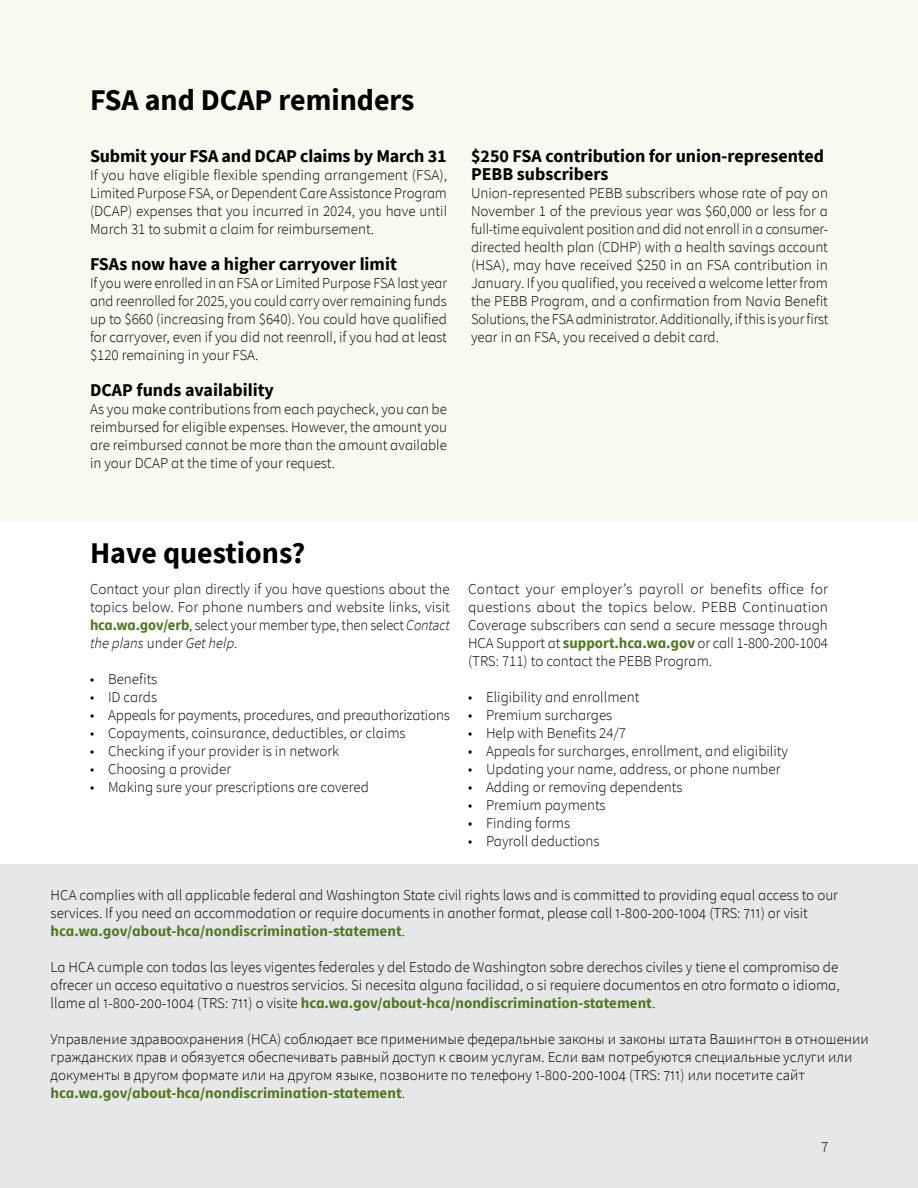
<style>
.page{position:relative;width:918px;height:1188px;background:#fff}
.page>*{position:absolute;margin:0;border:0;box-sizing:border-box;transform-origin:0 0}
.t1{font:700 30px "Source Sans Pro";color:#000}
.t2{font:700 18px/18px "Source Sans Pro";color:#000}
.t3{font:300 15px/18px "Source Sans Pro";color:#000;text-align:justify}
.s1{font-weight:700;color:#517720}
.s2{font-style:italic}
</style>
<div class="page">
<div style="left:0;top:0;width:918px;height:522px;background:#f6faef"></div>
<div style="left:0;top:864px;width:918px;height:324px;background:#e6e7e8"></div>
<h1 class="t1" style="left:90px;top:79px;width:326px">FSA and DCAP reminders</h1>
<h2 class="t2" style="left:90px;top:147px;width:358px">Submit your FSA and DCAP claims by March 31</h2>
<p class="t3" style="left:90px;top:166px;width:359px">If you have eligible flexible spending arrangement (FSA), Limited Purpose FSA, or Dependent Care Assistance Program (DCAP) expenses that you incurred in 2024, you have until March 31 to submit a claim for reimbursement.</p>
<h2 class="t2" style="left:90px;top:255px;width:308px">FSAs now have a higher carryover limit</h2>
<p class="t3" style="left:90px;top:274px;width:359px">If you were enrolled in an FSA or Limited Purpose FSA last year and reenrolled for 2025, you could carry over remaining funds up to $660 (increasing from $640). You could have qualified for carryover, even if you did not reenroll, if you had at least $120 remaining in your FSA.</p>
<h2 class="t2" style="left:90px;top:381px;width:186px">DCAP funds availability</h2>
<p class="t3" style="left:90px;top:400px;width:359px">As you make contributions from each paycheck, you can be reimbursed for eligible expenses. However, the amount you are reimbursed cannot be more than the amount available in your DCAP at the time of your request.</p>
<h2 class="t2" style="left:471px;top:147px;width:355px">$250 FSA contribution for union-represented<br>PEBB subscribers</h2>
<p class="t3" style="left:471px;top:184px;width:359px">Union-represented PEBB subscribers whose rate of pay on November 1 of the previous year was $60,000 or less for a full-time equivalent position and did not enroll in a consumer&shy;directed health plan (CDHP) with a health savings account (HSA), may have received $250 in an FSA contribution in January. If you qualified, you received a welcome letter from the PEBB Program, and a confirmation from Navia Benefit Solutions, the FSA administrator. Additionally, if this is your first year in an FSA, you received a debit card.</p>
<h1 class="t1" style="left:90px;top:532px;width:217px">Have questions?</h1>
<p class="t3" style="left:90px;top:580px;width:362px">Contact your plan directly if you have questions about the topics below. For phone numbers and website links, visit <span class="s1">hca.wa.gov/erb</span>, select your member type, then select <span class="s2">Contact the plans</span> under <span class="s2">Get help</span>.</p>
<p class="t3" style="left:90px;top:670px;width:69px">• Benefits</p>
<p class="t3" style="left:90px;top:688px;width:69px">• ID cards</p>
<p class="t3" style="left:90px;top:706px;width:362px">• Appeals for payments, procedures, and preauthorizations</p>
<p class="t3" style="left:90px;top:724px;width:317px">• Copayments, coinsurance, deductibles, or claims</p>
<p class="t3" style="left:90px;top:742px;width:251px">• Checking if your provider is in network</p>
<p class="t3" style="left:90px;top:760px;width:143px">• Choosing a provider</p>
<p class="t3" style="left:90px;top:778px;width:280px">• Making sure your prescriptions are covered</p>
<p class="t3" style="left:468px;top:580px;width:362px">Contact your employer’s payroll or benefits office for questions about the topics below. PEBB Continuation Coverage subscribers can send a secure message through HCA Support at <span class="s1">support.hca.wa.gov</span> or call 1-800-200-1004 (TRS: 711) to contact the PEBB Program.</p>
<p class="t3" style="left:468px;top:688px;width:173px">• Eligibility and enrollment</p>
<p class="t3" style="left:468px;top:706px;width:146px">• Premium surcharges</p>
<p class="t3" style="left:468px;top:724px;width:160px">• Help with Benefits 24/7</p>
<p class="t3" style="left:468px;top:742px;width:322px">• Appeals for surcharges, enrollment, and eligibility</p>
<p class="t3" style="left:468px;top:760px;width:314px">• Updating your name, address, or phone number</p>
<p class="t3" style="left:468px;top:778px;width:216px">• Adding or removing dependents</p>
<p class="t3" style="left:468px;top:796px;width:139px">• Premium payments</p>
<p class="t3" style="left:468px;top:814px;width:104px">• Finding forms</p>
<p class="t3" style="left:468px;top:832px;width:133px">• Payroll deductions</p>
<p class="t3" style="left:51px;top:886px;width:789px;text-align:left">HCA complies with all applicable federal and Washington State civil rights laws and is committed to providing equal access to our services. If you need an accommodation or require documents in another format, please call 1-800-200-1004 (TRS: 711) or visit <span class="s1">hca.wa.gov/about-hca/nondiscrimination-statement</span>.</p>
<p class="t3" style="left:51px;top:958px;width:791px">La HCA cumple con todas las leyes vigentes federales y del Estado de Washington sobre derechos civiles y tiene el compromiso de ofrecer un acceso equitativo a nuestros servicios. Si necesita alguna facilidad, o si requiere documentos en otro formato o idioma, llame al 1-800-200-1004 (TRS: 711) o visite <span class="s1">hca.wa.gov/about-hca/nondiscrimination-statement</span>.</p>
<p class="t3" style="left:51px;top:1030px;width:820px;text-align:left">Управление здравоохранения (HCA) соблюдает все применимые федеральные законы и законы штата Вашингтон в отношении гражданских прав и обязуется обеспечивать равный доступ к своим услугам. Если вам потребуются специальные услуги или документы в другом формате или на другом языке, позвоните по телефону 1-800-200-1004 (TRS: 711) или посетите сайт <span class="s1">hca.wa.gov/about-hca/nondiscrimination-statement</span>.</p>
<p class="t3" style="left:821px;top:1138px;width:9px">7</p>
</div>
